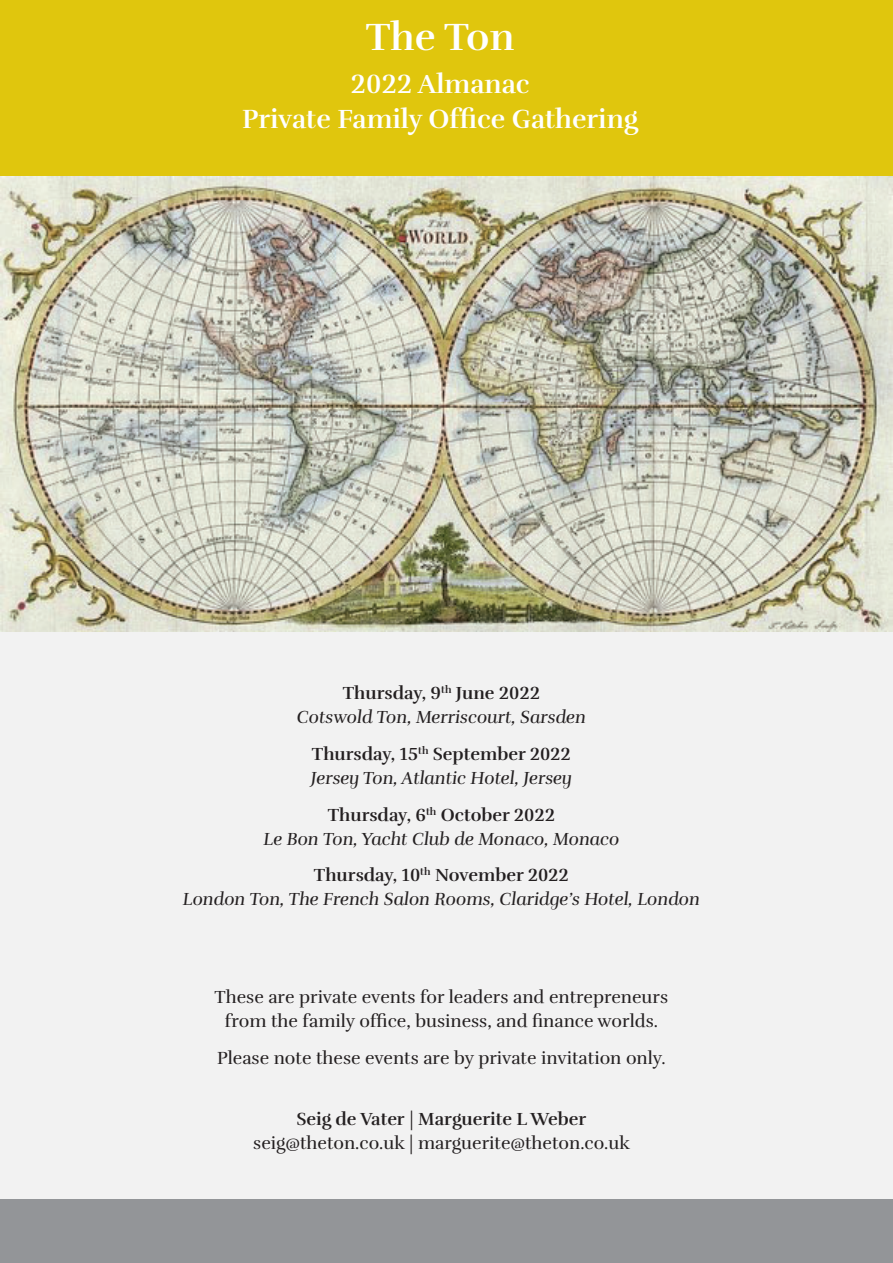
<style>
.page{position:relative;width:893px;height:1263px;background:#fff}
.page>*{position:absolute;margin:0;border:0;box-sizing:border-box;transform-origin:0 0}
.t1{font:700 39px "Rufina";color:#fff}
.t2{font:700 27px "Rufina";color:#fff}
.Agenda_Text{font:italic 18px/24px "Rufina";color:#231f20;text-align:center}
.Agenda_Text-2{font:18px/24px "Rufina";color:#231f20;text-align:center}
.s1{font-weight:700;font-style:normal}
.s2{font-weight:700}
</style>
<div class="page">
<div style="left:0;top:592px;width:893px;height:607px;background:#f2f2f2"></div>
<div style="left:0;top:1199px;width:893px;height:64px;background:#939598"></div>
<div style="left:0;top:0;width:893px;height:204px;background:#e0c60d"></div>
<img style="left:0;top:177px;width:892px;height:454px">
<img style="left:892px;top:177px;width:1px;height:454px">
<p class="t1" style="left:366px;top:13px;width:150px">The Ton</p>
<p class="t2" style="left:351px;top:68px;width:181px">2022 Almanac</p>
<p class="t2" style="left:242px;top:102px;width:398px">Private Family Office Gathering</p>
<p class="Agenda_Text" style="left:297px;top:681px;width:290px"><span class="s1">Thursday, 9</span><sup>th</sup> <span class="s1">June 2022<br></span>Cotswold Ton, Merriscourt, Sarsden</p>
<p class="Agenda_Text" style="left:311px;top:742px;width:262px;text-align:left"><span class="s1">Thursday, 15</span><sup>th</sup> <span class="s1">September 2022<br></span>Jersey Ton, Atlantic Hotel, Jersey</p>
<p class="Agenda_Text" style="left:263px;top:803px;width:357px"><span class="s1">Thursday, 6</span><sup>th</sup> <span class="s1">October 2022<br></span>Le Bon Ton, Yacht Club de Monaco, Monaco</p>
<p class="Agenda_Text" style="left:183px;top:864px;width:519px"><span class="s1">Thursday, 10</span><sup>th</sup> <span class="s1">November 2022<br></span>London Ton, The French Salon Rooms, Claridge’s Hotel, London</p>
<p class="Agenda_Text-2" style="left:215px;top:985px;width:455px">These are private events for leaders and entrepreneurs from the family office, business, and finance worlds.</p>
<p class="Agenda_Text-2" style="left:217px;top:1046px;width:450px">Please note these events are by private invitation only.</p>
<p class="Agenda_Text-2" style="left:253px;top:1107px;width:378px"><span class="s2">Seig de Vater</span> | <span class="s2">Marguerite L Weber </span>seig@theton.co.uk | marguerite@theton.co.uk</p>
</div>
